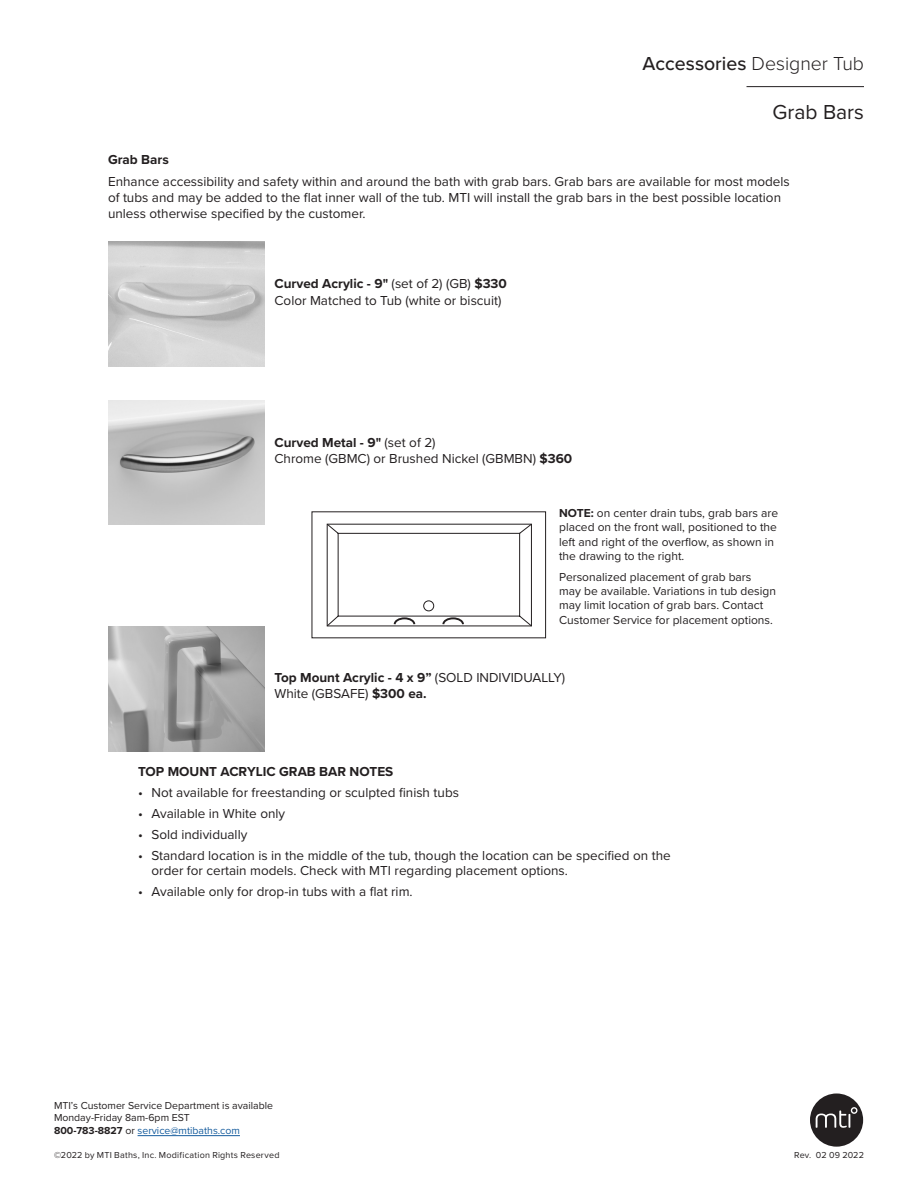
<style>
.page{position:relative;width:918px;height:1188px;background:#fff}
.page>*{position:absolute;margin:0;border:0;box-sizing:border-box;transform-origin:0 0}
.t1{font:21px "Proxima Nova";color:#231f20}
.t2{font:500 19.5px "Proxima Nova";color:#231f20}
.t3{font:13.5px/16.2px "Proxima Nova";color:#231f20}
.t4{font:700 13.5px "Proxima Nova";color:#231f20}
.t5{font:12px/14.4px "Proxima Nova";color:#231f20}
.t6{font:10.5px/12.6px "Proxima Nova";color:#231f20}
.t7{font:10.5px "Proxima Nova";color:#175d9e}
.t8{font:9px "Proxima Nova";letter-spacing:.025em;color:#231f20}
.s1{font-weight:300}
.s2{font-weight:400}
.s3{font-weight:700}
.s4{font-weight:700;color:#231f20}
.s5{color:#231f20}
</style>
<div class="page">
<div style="left:810px;top:1094px;width:53px;height:53px;background:#231f20;border-radius:50%"></div>
<svg style="left:816px;top:1107px;width:42px;height:21px"></svg>
<hr style="left:747px;top:86px;width:117px;height:1px;background:#231f20">
<img style="left:108px;top:401px;width:156px;height:123px">
<img style="left:108px;top:627px;width:156px;height:124px">
<img style="left:109px;top:242px;width:156px;height:124px">
<svg style="left:327px;top:523px;width:205px;height:104px"></svg>
<hr style="left:138px;top:1135px;width:102px;height:1px;background:#175d9e">
<h2 class="t2" style="left:643px;top:49px;width:223px">Accessories <span class="s1">Designer Tub</span></h2>
<p class="t1" style="left:773px;top:96px;width:93px">Grab Bars</p>
<p class="t4" style="left:108px;top:149px;width:62px">Grab Bars</p>
<p class="t3" style="left:108px;top:173px;width:683px">Enhance accessibility and safety within and around the bath with grab bars. Grab bars are available for most models of tubs and may be added to the flat inner wall of the tub. MTI will install the grab bars in the best possible location unless otherwise specified by the customer.</p>
<p class="t4" style="left:274px;top:274px;width:234px">Curved Acrylic - 9" <span class="s2">(set of 2) (GB)</span> $330</p>
<p class="t3" style="left:274px;top:291px;width:228px">Color Matched to Tub (white or biscuit)</p>
<p class="t4" style="left:274px;top:433px;width:163px">Curved Metal - 9" <span class="s2">(set of 2)</span></p>
<p class="t3" style="left:274px;top:450px;width:299px">Chrome (GBMC) or Brushed Nickel (GBMBN) <span class="s3">$360</span></p>
<p class="t5" style="left:559px;top:505px;width:221px"><span class="s3">NOTE:</span> on center drain tubs, grab bars are placed on the front wall, positioned to the left and right of the overflow, as shown in the drawing to the right.</p>
<p class="t5" style="left:559px;top:569px;width:218px">Personalized placement of grab bars may be available. Variations in tub design may limit location of grab bars. Contact Customer Service for placement options.</p>
<p class="t4" style="left:274px;top:667px;width:292px">Top Mount Acrylic - 4 x 9” <span class="s2">(SOLD INDIVIDUALLY)</span></p>
<p class="t3" style="left:274px;top:685px;width:154px">White (GBSAFE) <span class="s3">$300 ea.</span></p>
<p class="t4" style="left:138px;top:761px;width:257px">TOP MOUNT ACRYLIC GRAB BAR NOTES</p>
<p class="t3" style="left:138px;top:783px;width:323px">• Not available for freestanding or sculpted finish tubs</p>
<p class="t3" style="left:138px;top:804px;width:149px">• Available in White only</p>
<p class="t3" style="left:138px;top:825px;width:111px">• Sold individually</p>
<p class="t3" style="left:152px;top:847px;width:521px;line-height:15px;text-indent:-14px">• Standard location is in the middle of the tub, though the location can be specified on the order for certain models. Check with MTI regarding placement options.</p>
<p class="t3" style="left:138px;top:882px;width:276px">• Available only for drop-in tubs with a flat rim.</p>
<p class="t6" style="left:54px;top:1099px;width:221px">MTI’s Customer Service Department is available<br>Monday-Friday 8am-6pm EST</p>
<p class="t7" style="left:54px;top:1123px;width:187px"><span class="s4">800-783-8827</span> <span class="s5">or</span> service@mtibaths.com</p>
<p class="t8" style="left:54px;top:1148px;width:227px">©2022 by MTI Baths, Inc. Modification Rights Reserved</p>
<p class="t8" style="left:794px;top:1148px;width:71px">Rev. 02 09 2022</p>
</div>
